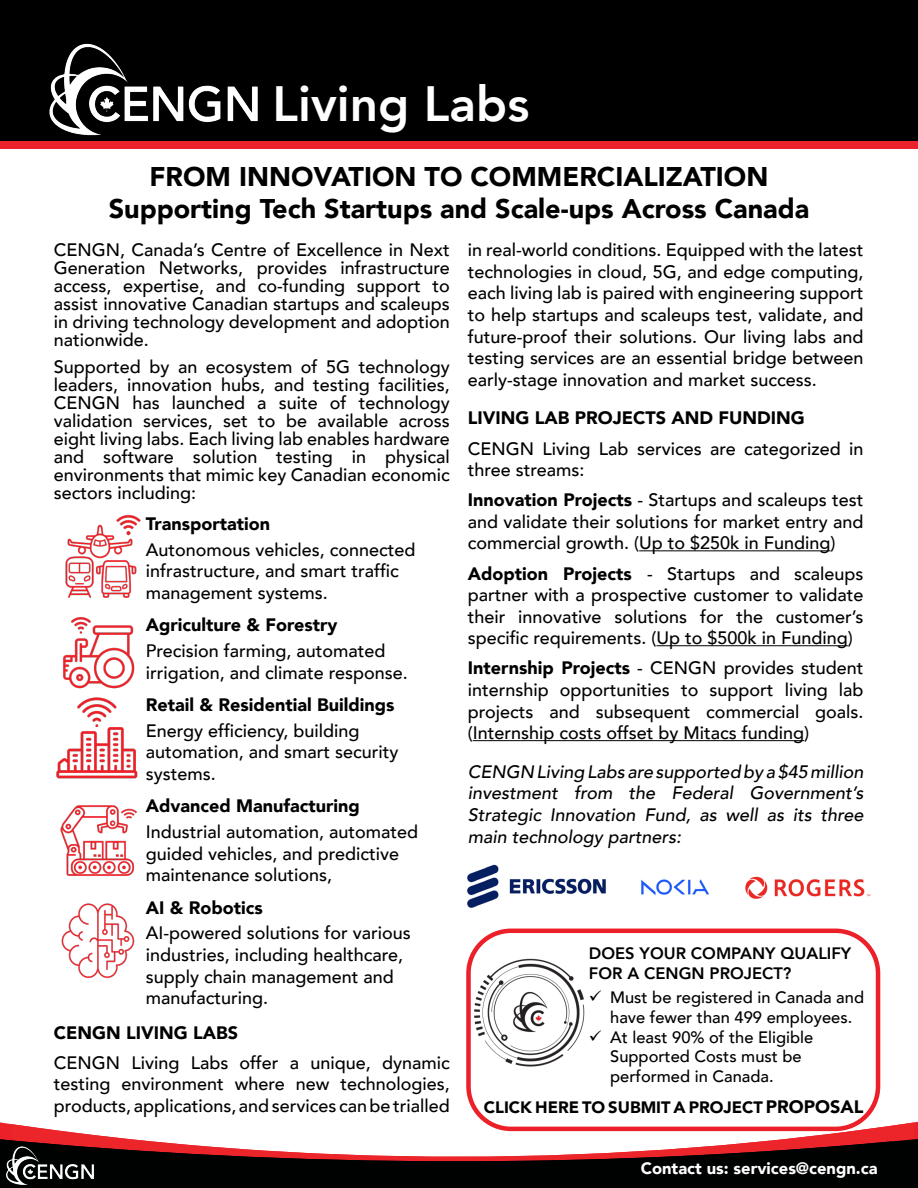
<style>
.page{position:relative;width:918px;height:1188px;background:#fff}
.page>*{position:absolute;margin:0;border:0;box-sizing:border-box;transform-origin:0 0}
.t1{font:800 49.5px "Avenir";color:#fff}
.t2{font:900 27px/32.4px "Avenir";color:#000;text-align:center}
.t3{font:500 18px/21.6px "Avenir";color:#000}
.t4{font:500 18px/18px "Avenir";color:#010101;text-align:justify}
.t5{font:italic 500 18px/21.6px "Avenir";color:#000;text-align:justify}
.t6{font:900 18px "Avenir";color:#000}
.t7{font:500 16.5px/19.8px "Avenir";color:#000}
.t8{font:800 16.5px/19.8px "Avenir";color:#000}
.t9{font:900 16.5px "Avenir";color:#000}
.t10{font:900 16.5px "Avenir";color:#fff}
.s1{font-weight:900}
.s2{font-size:18px}
</style>
<div class="page">
<div style="left:0;top:0;width:918px;height:149px;background:#eb212b"></div>
<div style="left:0;top:0;width:918px;height:140px;background:#000"></div>
<img style="left:48px;top:43px;width:211px;height:98px">
<hr style="left:639px;top:550px;width:192px;height:1px;background:#000">
<hr style="left:656px;top:645px;width:192px;height:1px;background:#000">
<hr style="left:473px;top:740px;width:331px;height:1px;background:#000">
<svg style="left:0;top:1119px;width:918px;height:18px"></svg>
<svg style="left:11px;top:1122px;width:903px;height:15px"></svg>
<svg style="left:0;top:1137px;width:918px;height:51px"></svg>
<svg style="left:0;top:1139px;width:892px;height:49px;fill:#000101"></svg>
<img style="left:6px;top:1144px;width:88px;height:44px">
<img style="left:467px;top:864px;width:404px;height:44px">
<img style="left:63px;top:617px;width:72px;height:72px">
<img style="left:61px;top:903px;width:74px;height:76px">
<img style="left:60px;top:805px;width:77px;height:71px">
<img style="left:56px;top:697px;width:82px;height:82px">
<img style="left:65px;top:524px;width:72px;height:74px">
<img style="left:115px;top:514px;width:26px;height:24px">
<div style="left:466px;top:929px;width:414px;height:202px;border:4px solid #ec2028;border-radius:43px"></div>
<img style="left:466px;top:943px;width:119px;height:137px">
<h1 class="t1" style="left:273px;top:65px;width:258px">Living Labs</h1>
<h2 class="t2" style="left:109px;top:160px;width:702px">FROM INNOVATION TO COMMERCIALIZATION<br>Supporting Tech Startups and Scale-ups Across Canada</h2>
<p class="t4" style="left:54px;top:240px;width:397px">CENGN, Canada’s Centre of Excellence in Next Generation Networks, provides infrastructure access, expertise, and co-funding support to assist innovative Canadian startups and scaleups in driving technology development and adoption nationwide.</p>
<p class="t4" style="left:54px;top:357px;width:397px">Supported by an ecosystem of 5G technology leaders, innovation hubs, and testing facilities, CENGN has launched a suite of technology validation services, set to be available across eight living labs. Each living lab enables hardware and software solution testing in physical environments that mimic key Canadian economic sectors including:</p>
<p class="t6" style="left:146px;top:508px;width:126px">Transportation</p>
<p class="t3" style="left:146px;top:538px;width:271px">Autonomous vehicles, connected infrastructure, and smart traffic management systems.</p>
<p class="t6" style="left:146px;top:610px;width:193px">Agriculture &amp; Forestry</p>
<p class="t3" style="left:146px;top:639px;width:264px">Precision farming, automated irrigation, and climate response.</p>
<p class="t6" style="left:146px;top:689px;width:250px">Retail &amp; Residential Buildings</p>
<p class="t3" style="left:146px;top:719px;width:254px">Energy efficiency, building automation, and smart security systems.</p>
<p class="t6" style="left:146px;top:791px;width:216px">Advanced Manufacturing</p>
<p class="t3" style="left:146px;top:820px;width:274px">Industrial automation, automated guided vehicles, and predictive maintenance solutions,</p>
<p class="t6" style="left:146px;top:892px;width:118px">AI &amp; Robotics</p>
<p class="t3" style="left:146px;top:921px;width:267px">AI-powered solutions for various industries, including healthcare, supply chain management and manufacturing.</p>
<p class="t6" style="left:54px;top:1017px;width:186px">CENGN LIVING LABS</p>
<p class="t3" style="left:54px;top:1051px;width:397px;text-align:justify">CENGN Living Labs offer a unique, dynamic testing environment where new technologies, products, applications, and services can be trialled</p>
<p class="t3" style="left:468px;top:238px;width:397px;text-align:justify">in real-world conditions. Equipped with the latest technologies in cloud, 5G, and edge computing, each living lab is paired with engineering support to help startups and scaleups test, validate, and future-proof their solutions. Our living labs and testing services are an essential bridge between early-stage innovation and market success.</p>
<p class="t6" style="left:468px;top:403px;width:338px">LIVING LAB PROJECTS AND FUNDING</p>
<p class="t3" style="left:468px;top:437px;width:397px">CENGN Living Lab services are categorized in three streams:</p>
<p class="t3" style="left:468px;top:488px;width:397px;text-align:justify"><span class="s1">Innovation Projects</span> - Startups and scaleups test and validate their solutions for market entry and commercial growth. (Up to $250k in Funding)</p>
<p class="t3" style="left:468px;top:562px;width:397px;text-align:justify"><span class="s1">Adoption Projects</span> - Startups and scaleups partner with a prospective customer to validate their innovative solutions for the customer’s specific requirements. (Up to $500k in Funding)</p>
<p class="t3" style="left:468px;top:656px;width:397px;text-align:justify"><span class="s1">Internship Projects</span> - CENGN provides student internship opportunities to support living lab projects and subsequent commercial goals. (Internship costs offset by Mitacs funding)</p>
<p class="t5" style="left:468px;top:761px;width:397px">CENGN Living Labs are supported by a $45 million investment from the Federal Government’s Strategic Innovation Fund, as well as its three main technology partners:</p>
<p class="t8" style="left:589px;top:943px;width:264px">DOES YOUR COMPANY QUALIFY<br>FOR A CENGN PROJECT?</p>
<p class="t7" style="left:610px;top:986px;width:255px">Must be registered in Canada and have fewer than 499 employees.<br>At least 90% of the Eligible<br>Supported Costs must be performed in Canada.</p>
<p class="t9" style="left:484px;top:1093px;width:381px">CLICK HERE TO SUBMIT A PROJECT <span class="s2">PROPOSAL</span></p>
<p class="t10" style="left:641px;top:1154px;width:238px">Contact us: services@cengn.ca</p>
</div>
